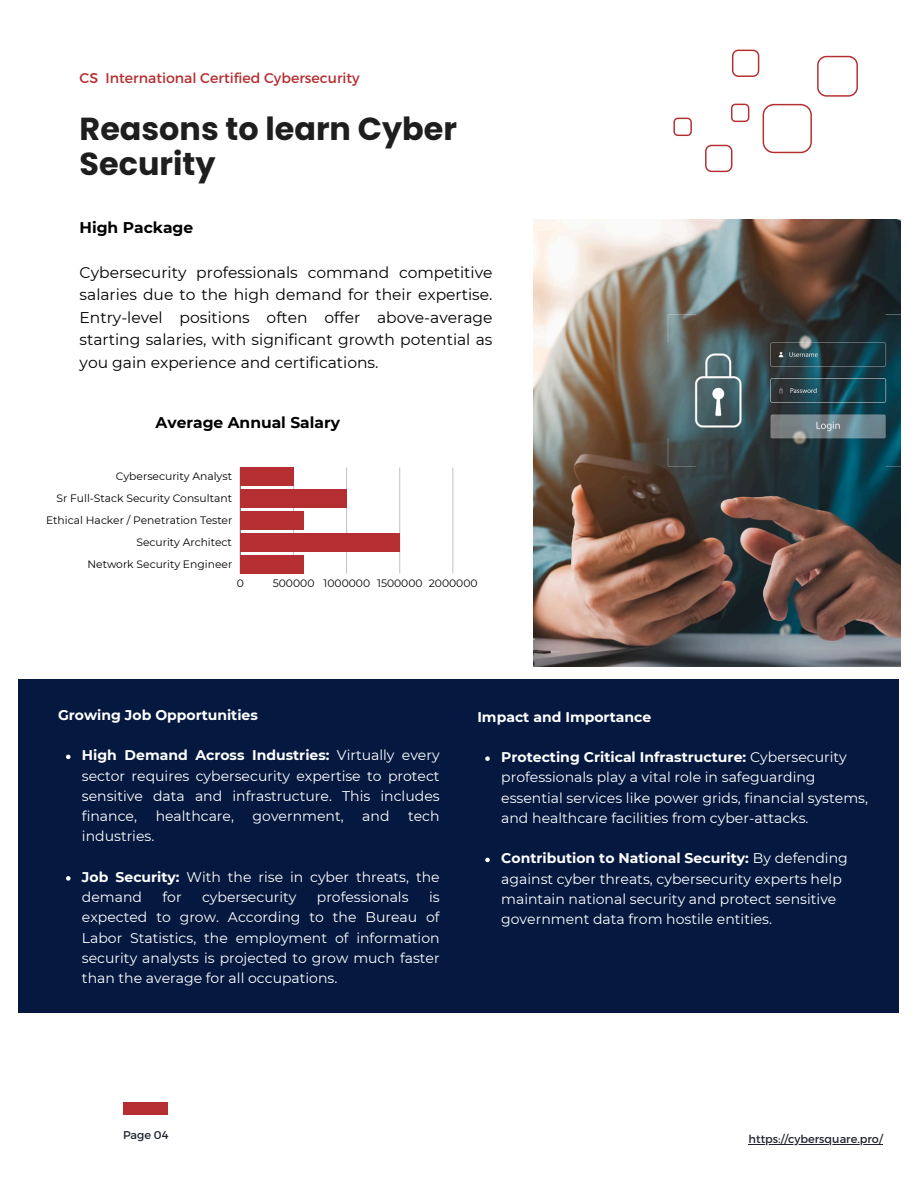
<style>
.page{position:relative;width:918px;height:1188px;background:#fff}
.page>*{position:absolute;margin:0;border:0;box-sizing:border-box;transform-origin:0 0}
.t1{font:700 31.8px/34.8px "Poppins";color:#1e1e1e}
.t2{font:15.45px/22.5px "Montserrat";color:#000;text-align:justify}
.t3{font:700 15.45px "Montserrat";color:#000}
.t4{font:14.1px "Montserrat";color:#b52e31}
.t5{font:13.95px/20.2px "Montserrat";color:#fff}
.t6{font:700 13.95px "Montserrat";color:#fff}
.t7{font:11.25px "Montserrat";color:#20242f}
.t8{font:10.8px/21.9px "Montserrat";color:#000;text-align:right}
.s1{font-weight:700}
</style>
<div class="page">
<div style="left:123px;top:1102px;width:44px;height:13px;background:#b52e31"></div>
<div style="left:18px;top:679px;width:881px;height:334px;background:#041840"></div>
<img style="left:534px;top:219px;width:366px;height:447px">
<svg style="left:732px;top:50px;width:27px;height:27px"></svg>
<svg style="left:763px;top:104px;width:49px;height:49px"></svg>
<svg style="left:817px;top:56px;width:41px;height:41px"></svg>
<svg style="left:731px;top:104px;width:18px;height:18px"></svg>
<svg style="left:705px;top:145px;width:27px;height:27px"></svg>
<svg style="left:673px;top:118px;width:19px;height:18px"></svg>
<hr style="left:749px;top:1144px;width:134px;height:1px;background:#20242f">
<hr style="left:240px;top:468px;width:1px;height:106px;background:#848484">
<hr style="left:293px;top:468px;width:1px;height:106px;background:#000;opacity:.25">
<hr style="left:346px;top:468px;width:1px;height:106px;background:#c5c5c5">
<hr style="left:399px;top:468px;width:1px;height:106px;background:#cfcfcf">
<hr style="left:453px;top:468px;width:1px;height:106px;background:#e7e7e7">
<div style="left:240px;top:468px;width:53px;height:18px;background:#b52e31"></div>
<div style="left:240px;top:489px;width:107px;height:19px;background:#b52e31"></div>
<div style="left:240px;top:511px;width:64px;height:19px;background:#b52e31"></div>
<div style="left:240px;top:533px;width:160px;height:19px;background:#b52e31"></div>
<div style="left:240px;top:555px;width:64px;height:19px;background:#b52e31"></div>
<svg style="left:66px;top:755px;width:5px;height:4px"></svg>
<svg style="left:66px;top:876px;width:5px;height:5px"></svg>
<svg style="left:485px;top:756px;width:5px;height:5px"></svg>
<svg style="left:485px;top:858px;width:5px;height:4px"></svg>
<p class="t4" style="left:80px;top:68px;width:282px">CS International Certified Cybersecurity</p>
<h1 class="t1" style="left:80px;top:112px;width:379px">Reasons to learn Cyber<br>Security</h1>
<p class="t3" style="left:80px;top:218px;width:115px">High Package</p>
<h2 class="t2" style="left:80px;top:261px;width:414px">Cybersecurity professionals command competitive salaries due to the high demand for their expertise.<br>Entry-level positions often offer above-average starting salaries, with significant growth potential as you gain experience and certifications.</h2>
<h3 class="t3" style="left:156px;top:413px;width:186px">Average Annual Salary</h3>
<p class="t8" style="left:46px;top:465px;width:188px">Cybersecurity Analyst<br>Sr Full-Stack Security Consultant<br>Ethical Hacker / Penetration Tester<br>Security Architect<br>Network Security Engineer</p>
<p class="t8" style="left:237px;top:572px;width:9px">0</p>
<p class="t8" style="left:273px;top:572px;width:206px">500000 1000000 1500000 2000000</p>
<h2 class="t6" style="left:58px;top:706px;width:201px">Growing Job Opportunities</h2>
<p class="t5" style="left:82px;top:745px;width:359px;text-align:justify"><span class="s1">High Demand Across Industries:</span> Virtually every sector requires cybersecurity expertise to protect sensitive data and infrastructure. This includes finance,</p>
<p class="t5" style="left:156px;top:806px;width:80px">healthcare,</p>
<p class="t5" style="left:253px;top:806px;width:93px">government,</p>
<p class="t5" style="left:362px;top:806px;width:29px">and</p>
<p class="t5" style="left:408px;top:806px;width:33px">tech</p>
<p class="t5" style="left:82px;top:826px;width:74px">industries.</p>
<p class="t5" style="left:82px;top:867px;width:359px"><span class="s1">Job Security:</span> With the rise in cyber threats, the demand</p>
<p class="t5" style="left:162px;top:887px;width:21px">for</p>
<p class="t5" style="left:202px;top:887px;width:96px">cybersecurity</p>
<p class="t5" style="left:317px;top:887px;width:93px">professionals</p>
<p class="t5" style="left:82px;top:887px;width:359px;text-align:justify;text-indent:347px">is expected to grow. According to the Bureau of Labor Statistics, the employment of information security analysts is projected to grow much faster than the average for all occupations.</p>
<h2 class="t6" style="left:477px;top:708px;width:175px">Impact and Importance</h2>
<p class="t5" style="left:501px;top:747px;width:368px"><span class="s1">Protecting Critical Infrastructure:</span> Cybersecurity professionals play a vital role in safeguarding essential services like power grids, financial systems, and healthcare facilities from cyber-attacks.</p>
<p class="t5" style="left:501px;top:848px;width:348px"><span class="s1">Contribution to National Security:</span> By defending against cyber threats, cybersecurity experts help maintain national security and protect sensitive government data from hostile entities.</p>
<h3 class="t7" style="left:123px;top:1127px;width:47px">Page 04</h3>
<h2 class="t7" style="left:749px;top:1132px;width:136px">https://cybersquare.pro/</h2>
</div>
